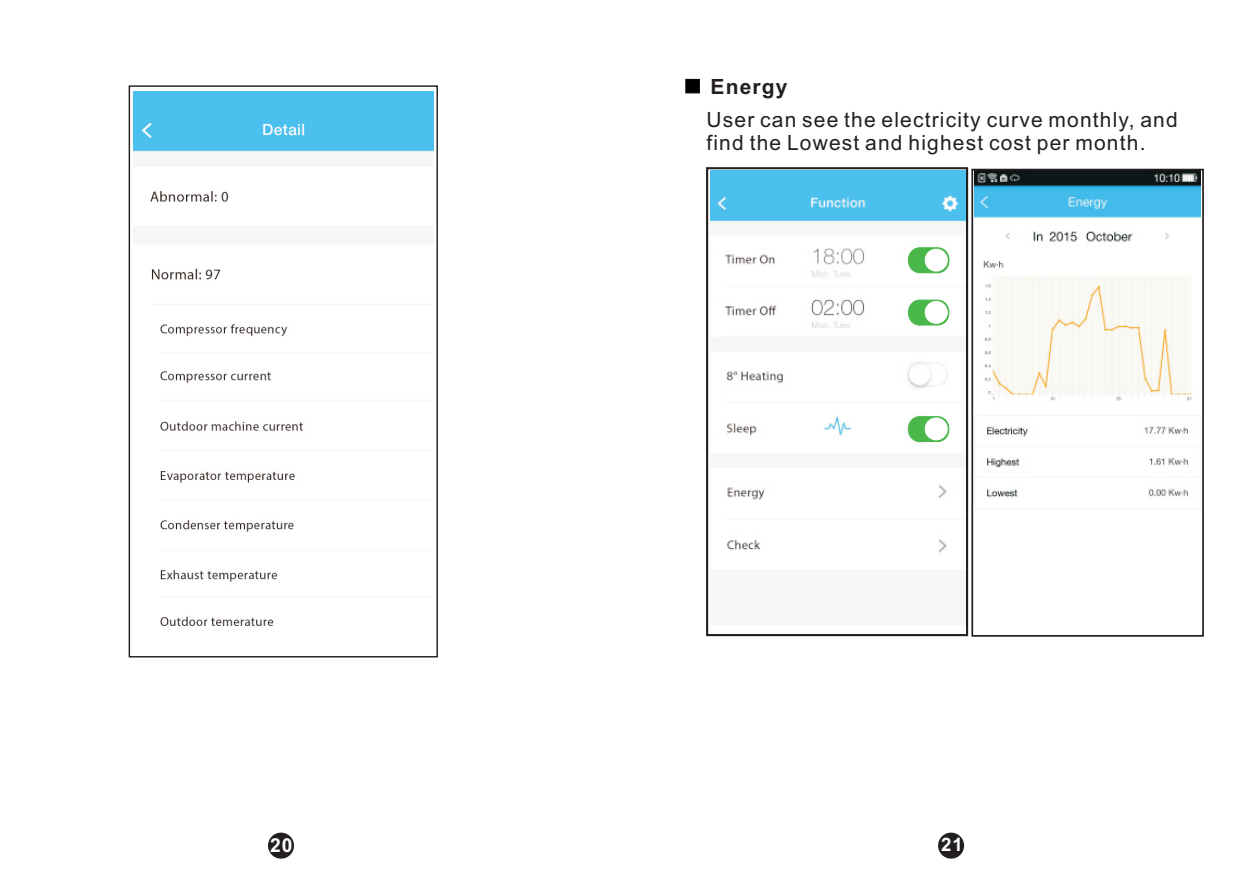
<style>
.page{position:relative;width:1259px;height:893px;background:#fff}
.page>*{position:absolute;margin:0;border:0;box-sizing:border-box;transform-origin:0 0}
.t1{font:21px/23.4px "Arial";letter-spacing:.055em;color:#231f20}
.t2{font:700 21px "Arial";letter-spacing:.055em;color:#231f20}
.t3{font:700 19.2px "Arial";color:#fff}
.t4{font:700 18.6px "Arial";color:#fff}
</style>
<div class="page">
<div style="left:268px;top:833px;width:26px;height:26px;background:#231f20;border:1px solid #231f20;border-radius:50%"></div>
<img style="left:134px;top:92px;width:300px;height:533px">
<div style="left:706px;top:167px;width:262px;height:469px;border:2px solid #231f20"></div>
<img style="left:711px;top:171px;width:254px;height:382px">
<svg style="left:685px;top:79px;width:15px;height:15px"></svg>
<img style="left:974px;top:172px;width:226px;height:337px">
<div style="left:908px;top:248px;width:41px;height:25px;background:#49b74a;border:1px solid #49b74a;border-radius:11px"></div>
<div style="left:925px;top:249px;width:22px;height:22px;background:#fff;border:1px solid #fff;border-radius:50%"></div>
<div style="left:908px;top:300px;width:41px;height:25px;background:#49b74a;border:1px solid #49b74a;border-radius:11px"></div>
<div style="left:925px;top:301px;width:22px;height:23px;background:#fff;border:1px solid #fff;border-radius:50%"></div>
<div style="left:908px;top:416px;width:41px;height:26px;background:#49b74a;border:1px solid #49b74a;border-radius:11px"></div>
<div style="left:925px;top:418px;width:22px;height:22px;background:#fff;border:1px solid #fff;border-radius:50%"></div>
<div style="left:971px;top:169px;width:232px;height:468px;border:2px solid #231f20"></div>
<div style="left:938px;top:833px;width:26px;height:26px;background:#231f20;border:1px solid #231f20;border-radius:50%"></div>
<p class="t3" style="left:270px;top:838px;width:24px">20</p>
<p class="t2" style="left:710px;top:79px;width:79px">Energy</p>
<p class="t1" style="left:706px;top:109px;width:473px">User can see the electricity curve monthly, and find the Lowest and highest cost per month.</p>
<p class="t4" style="left:941px;top:837px;width:23px">21</p>
</div>
